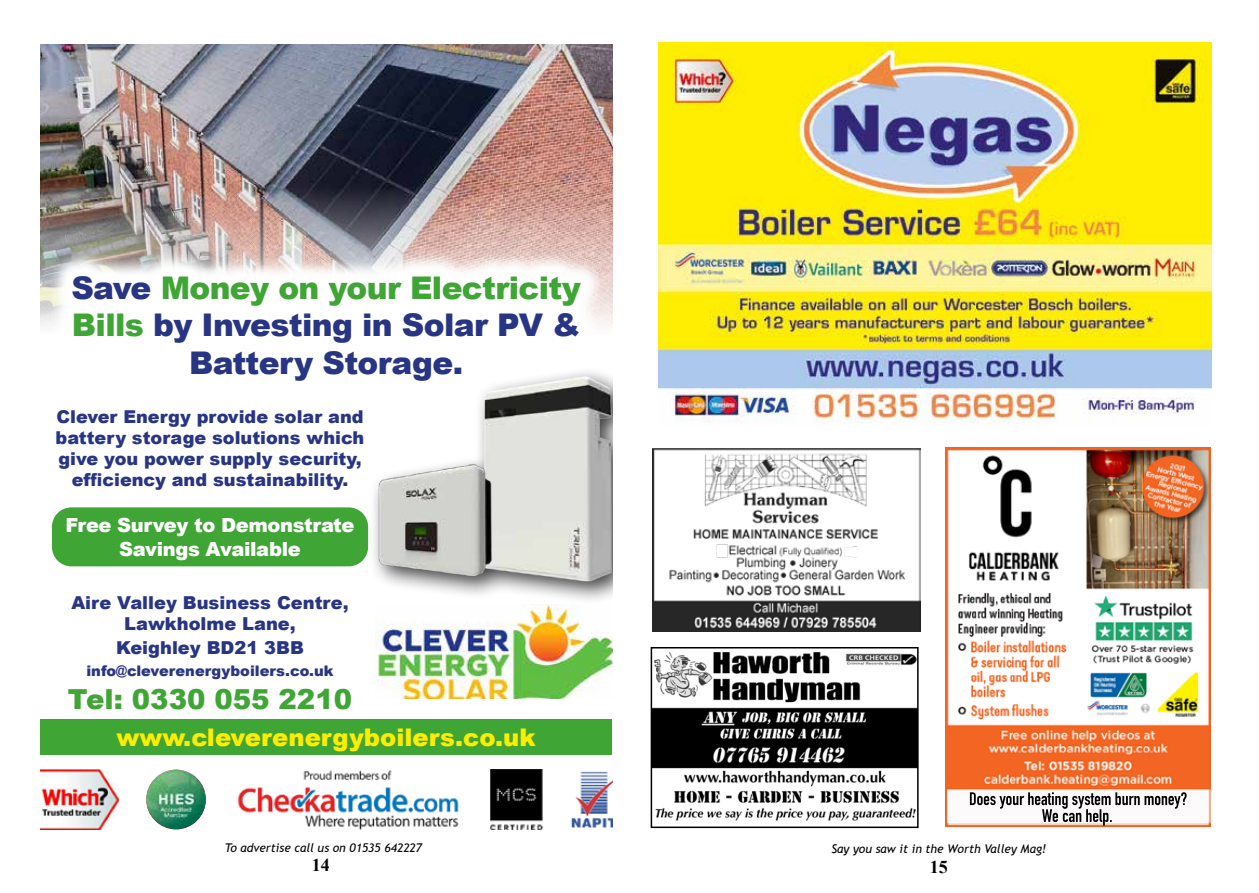
<style>
.page{position:relative;width:1259px;height:893px;background:#fff}
.page>*{position:absolute;margin:0;border:0;box-sizing:border-box;transform-origin:0 0}
.t1{font:900 31.2px/37.5px "Arial";letter-spacing:-.02em;color:#283583;text-align:center}
.t2{font:900 27.6px "Arial";color:#3fa535}
.t3{font:900 24.3px "Arial";color:#ffed00}
.t4{font:900 19.5px/23.4px "Arial";letter-spacing:-.02em;color:#fff;text-align:center}
.t5{font:700 18px "Times New Roman";color:#000}
.t6{font:900 17.85px/21.5px "Arial";color:#283583;text-align:center}
.t7{font:900 17.7px/21.1px "Arial";color:#283583;text-align:center}
.t8{font:900 14.55px "Arial";color:#283583}
.t9{font:italic 12px "Trebuchet MS";color:#000}
.s1{color:#3fa535}
</style>
<div class="page">
<img style="left:375px;top:605px;width:237px;height:93px">
<img style="left:40px;top:44px;width:572px;height:282px">
<div style="left:40px;top:720px;width:572px;height:35px;background:#3fa535"></div>
<img style="left:238px;top:770px;width:221px;height:60px">
<img style="left:146px;top:770px;width:60px;height:59px;border-radius:30px">
<img style="left:571px;top:771px;width:41px;height:57px">
<img style="left:40px;top:769px;width:78px;height:61px">
<img style="left:490px;top:769px;width:52px;height:61px">
<div style="left:368px;top:366px;width:244px;height:239px;background:#000;opacity:.75"></div>
<img style="left:412px;top:374px;width:200px;height:209px">
<img style="left:315px;top:459px;width:231px;height:129px">
<svg style="left:47px;top:250px;width:559px;height:156px"></svg>
<div style="left:52px;top:507px;width:316px;height:59px;background:#3fa535;border-radius:19px"></div>
<img style="left:658px;top:43px;width:553px;height:380px">
<img style="left:945px;top:447px;width:265px;height:379px">
<img style="left:653px;top:448px;width:268px;height:183px">
<img style="left:653px;top:652px;width:262px;height:169px">
<div style="left:650px;top:647px;width:268px;height:181px;border:2px solid #000"></div>
<h1 class="t1" style="left:71px;top:268px;width:511px">Save <span class="s1">Money on your Electricity<br>Bills</span> by Investing in Solar PV &amp;<br>Battery Storage.</h1>
<p class="t7" style="left:56px;top:405px;width:310px">Clever Energy provide solar and battery storage solutions which give you power supply security, efficiency and sustainability.</p>
<p class="t4" style="left:66px;top:513px;width:290px">Free Survey to Demonstrate<br>Savings Available</p>
<p class="t6" style="left:71px;top:591px;width:279px">Aire Valley Business Centre,<br>Lawkholme Lane,</p>
<p class="t6" style="left:116px;top:636px;width:189px">Keighley BD21 3BB</p>
<p class="t8" style="left:86px;top:660px;width:249px">info@cleverenergyboilers.co.uk</p>
<h2 class="t2" style="left:68px;top:679px;width:286px">Tel: 0330 055 2210</h2>
<h3 class="t3" style="left:116px;top:720px;width:421px">www.cleverenergyboilers.co.uk</h3>
<p class="t9" style="left:225px;top:841px;width:199px">To advertise call us on 01535 642227</p>
<p class="t9" style="left:831px;top:841px;width:216px">Say you saw it in the Worth Valley Mag!</p>
<p class="t5" style="left:930px;top:854px;width:19px">15</p>
<p class="t5" style="left:312px;top:852px;width:19px">14</p>
</div>
